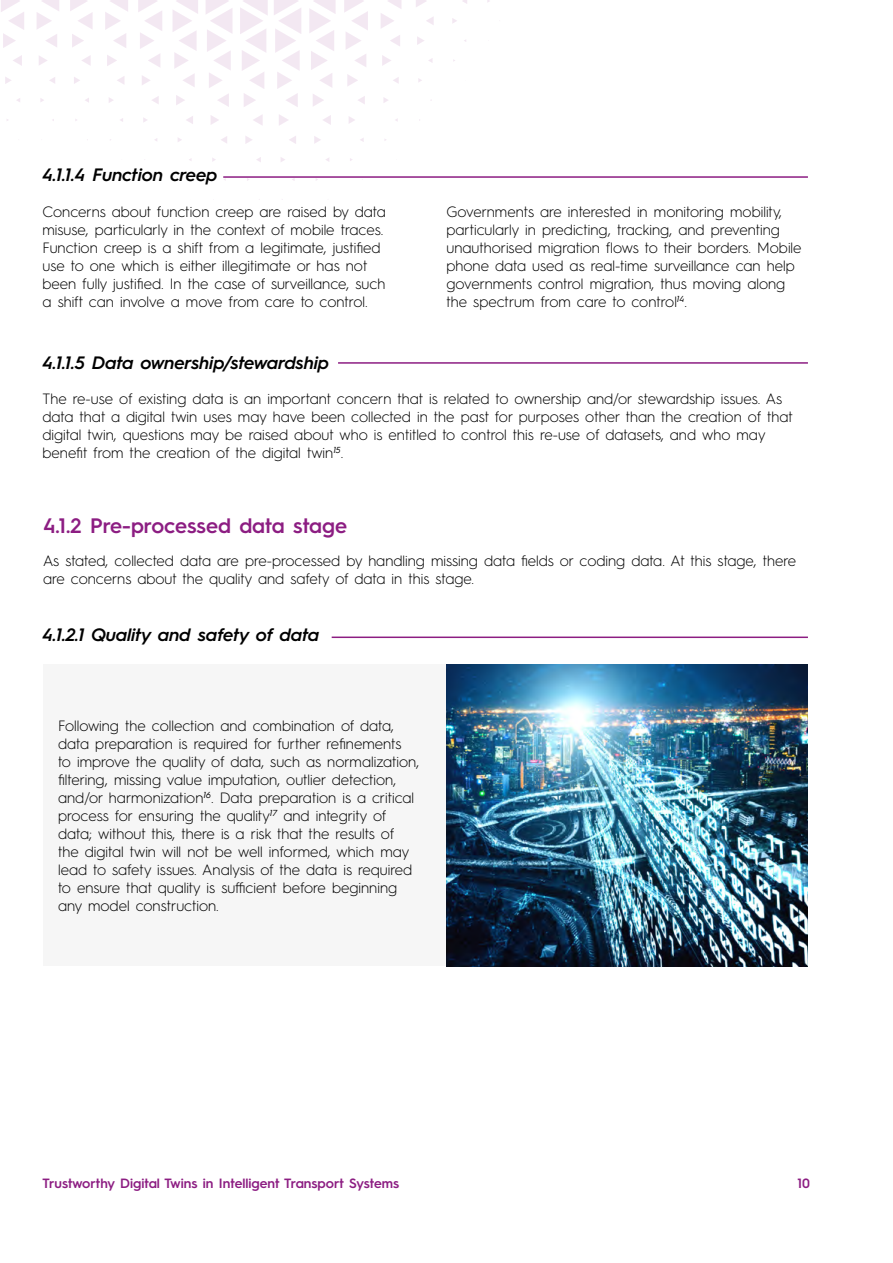
<style>
.page{position:relative;width:893px;height:1263px;background:#fff}
.page>*{position:absolute;margin:0;border:0;box-sizing:border-box;transform-origin:0 0}
.t1{font:600 21px "Hurme Geometric Sans 3";color:#8c1d82}
.t2{font:italic 600 18px "Hurme Geometric Sans 3";color:#000}
.t3{font:300 15px/18px "Hurme Geometric Sans 3";color:#000}
.t4{font:600 13.5px "Hurme Geometric Sans 3";color:#8c1d82}
</style>
<div class="page">
<div style="left:43px;top:665px;width:469px;height:301px;background:#f6f6f6"></div>
<svg style="left:463px;top:0;width:4px;height:4px"></svg>
<svg style="left:452px;top:18px;width:5px;height:5px"></svg>
<svg style="left:416px;top:0;width:10px;height:7px"></svg>
<svg style="left:426px;top:17px;width:8px;height:8px"></svg>
<svg style="left:417px;top:37px;width:7px;height:8px"></svg>
<svg style="left:428px;top:58px;width:5px;height:5px"></svg>
<svg style="left:381px;top:0;width:21px;height:28px"></svg>
<svg style="left:390px;top:35px;width:10px;height:11px"></svg>
<svg style="left:382px;top:55px;width:9px;height:11px"></svg>
<svg style="left:393px;top:77px;width:6px;height:7px"></svg>
<svg style="left:344px;top:0;width:24px;height:67px"></svg>
<svg style="left:383px;top:97px;width:5px;height:6px"></svg>
<svg style="left:347px;top:74px;width:11px;height:12px"></svg>
<svg style="left:358px;top:96px;width:7px;height:8px"></svg>
<svg style="left:349px;top:116px;width:6px;height:7px"></svg>
<svg style="left:309px;top:0;width:27px;height:106px"></svg>
<svg style="left:323px;top:115px;width:8px;height:10px"></svg>
<svg style="left:274px;top:0;width:27px;height:107px"></svg>
<svg style="left:314px;top:136px;width:7px;height:8px"></svg>
<svg style="left:279px;top:114px;width:9px;height:12px"></svg>
<svg style="left:289px;top:136px;width:7px;height:8px"></svg>
<svg style="left:240px;top:0;width:28px;height:107px"></svg>
<svg style="left:253px;top:115px;width:10px;height:10px"></svg>
<svg style="left:281px;top:157px;width:4px;height:5px"></svg>
<svg style="left:206px;top:0;width:27px;height:107px"></svg>
<svg style="left:245px;top:136px;width:7px;height:8px"></svg>
<svg style="left:256px;top:157px;width:5px;height:5px"></svg>
<svg style="left:172px;top:0;width:26px;height:87px"></svg>
<svg style="left:211px;top:115px;width:8px;height:10px"></svg>
<svg style="left:221px;top:136px;width:6px;height:7px"></svg>
<svg style="left:138px;top:0;width:24px;height:67px"></svg>
<svg style="left:176px;top:95px;width:9px;height:10px"></svg>
<svg style="left:186px;top:116px;width:7px;height:8px"></svg>
<svg style="left:105px;top:0;width:23px;height:48px"></svg>
<svg style="left:142px;top:75px;width:8px;height:10px"></svg>
<svg style="left:152px;top:96px;width:7px;height:8px"></svg>
<svg style="left:107px;top:55px;width:10px;height:11px"></svg>
<svg style="left:117px;top:76px;width:8px;height:8px"></svg>
<svg style="left:143px;top:118px;width:4px;height:4px"></svg>
<svg style="left:70px;top:0;width:23px;height:47px"></svg>
<svg style="left:82px;top:55px;width:9px;height:11px"></svg>
<svg style="left:109px;top:98px;width:4px;height:5px"></svg>
<svg style="left:37px;top:0;width:22px;height:47px"></svg>
<svg style="left:74px;top:77px;width:6px;height:7px"></svg>
<svg style="left:85px;top:98px;width:4px;height:5px"></svg>
<svg style="left:39px;top:56px;width:8px;height:9px"></svg>
<svg style="left:49px;top:77px;width:6px;height:7px"></svg>
<svg style="left:1px;top:0;width:23px;height:48px"></svg>
<svg style="left:13px;top:55px;width:9px;height:11px"></svg>
<svg style="left:5px;top:77px;width:6px;height:7px"></svg>
<img style="left:446px;top:665px;width:362px;height:301px">
<hr style="left:223px;top:176px;width:585px;height:2px;background:#8c1d82">
<hr style="left:338px;top:362px;width:470px;height:2px;background:#8c1d82">
<hr style="left:332px;top:636px;width:476px;height:2px;background:#8c1d82">
<p class="t2" style="left:43px;top:162px;width:177px">4.1.1.4 Function creep</p>
<p class="t3" style="left:43px;top:202px;width:345px">Concerns about function creep are raised by data misuse, particularly in the context of mobile traces.<br>Function creep is a shift from a legitimate, justified use to one which is either illegitimate or has not been fully justified. In the case of surveillance, such a shift can involve a move from care to control.</p>
<p class="t3" style="left:446px;top:202px;width:357px">Governments are interested in monitoring mobility, particularly in predicting, tracking, and preventing unauthorised migration flows to their borders. Mobile phone data used as real-time surveillance can help governments control migration, thus moving along the spectrum from care to control<sup>14</sup>.</p>
<p class="t2" style="left:43px;top:350px;width:288px">4.1.1.5 Data ownership/stewardship</p>
<p class="t3" style="left:43px;top:389px;width:752px">The re-use of existing data is an important concern that is related to ownership and/or stewardship issues. As data that a digital twin uses may have been collected in the past for purposes other than the creation of that digital twin, questions may be raised about who is entitled to control this re-use of datasets, and who may benefit from the creation of the digital twin<sup>15</sup>.</p>
<h1 class="t1" style="left:43px;top:510px;width:306px">4.1.2 Pre-processed data stage</h1>
<p class="t3" style="left:43px;top:551px;width:755px">As stated, collected data are pre-processed by handling missing data fields or coding data. At this stage, there are concerns about the quality and safety of data in this stage.</p>
<p class="t2" style="left:43px;top:622px;width:278px">4.1.2.1 Quality and safety of data</p>
<p class="t3" style="left:58px;top:716px;width:363px">Following the collection and combination of data, data preparation is required for further refinements<br>to improve the quality of data, such as normalization, filtering, missing value imputation, outlier detection, and/or harmonization<sup>16</sup>. Data preparation is a critical process for ensuring the quality<sup>17</sup> and integrity of data; without this, there is a risk that the results of<br>the digital twin will not be well informed, which may lead to safety issues. Analysis of the data is required to ensure that quality is sufficient before beginning any model construction.</p>
<p class="t4" style="left:43px;top:1174px;width:358px">Trustworthy Digital Twins in Intelligent Transport Systems</p>
<p class="t4" style="left:797px;top:1174px;width:14px">10</p>
</div>
